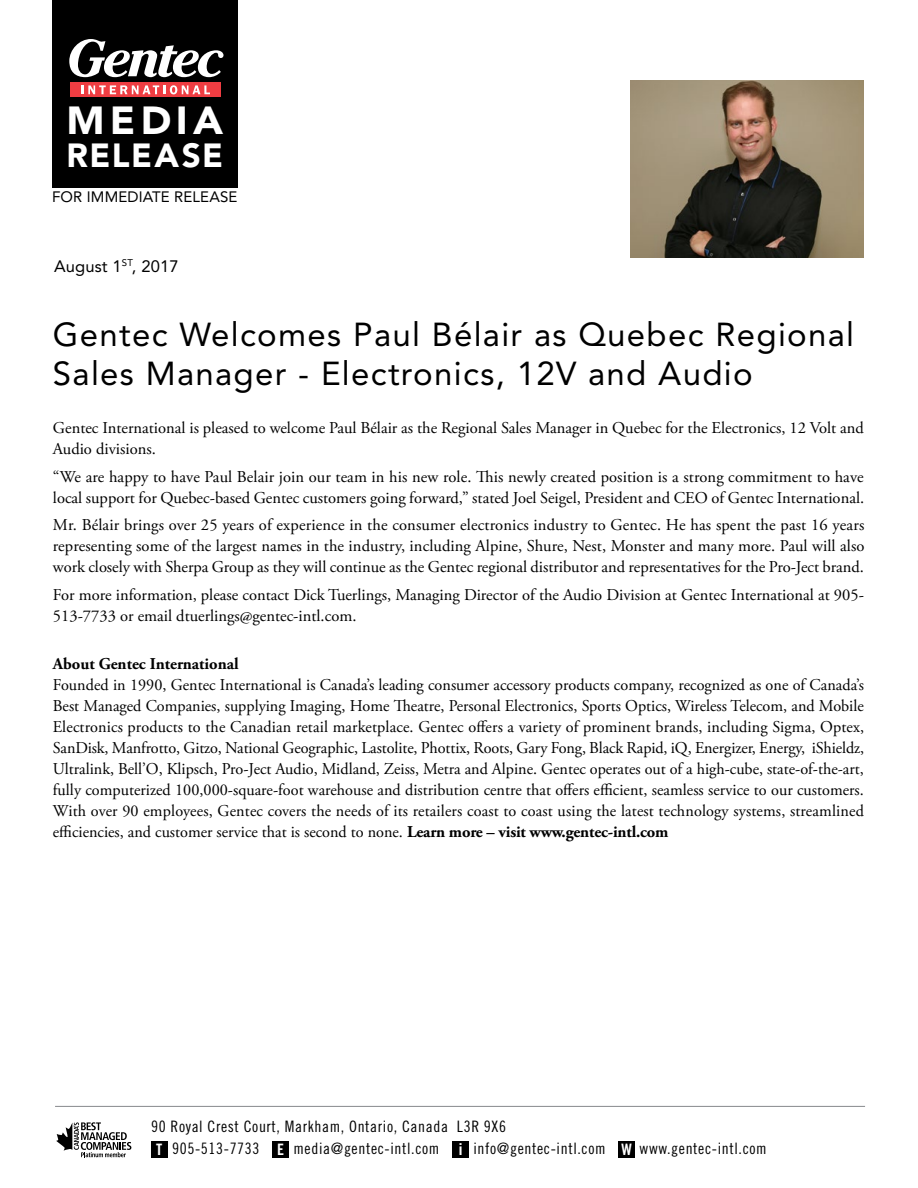
<style>
.page{position:relative;width:918px;height:1188px;background:#fff}
.page>*{position:absolute;margin:0;border:0;box-sizing:border-box;transform-origin:0 0}
.t1{font:900 38.85px "Avenir";letter-spacing:.13em;color:#fff;scale:1.04 1}
.t2{font:900 33.3px "Avenir";letter-spacing:.045em;color:#fff}
.t3{font:33px/39px "Avenir";letter-spacing:.04em;color:#000}
.t4{font:16.5px/21px "Adobe Garamond Pro";color:#000}
.t5{font:700 16.5px "Adobe Garamond Pro";color:#000}
.t6{font:16.5px "Avenir";letter-spacing:.01em;color:#000}
.t7{font:15.75px/21.8px "Trade Gothic Cond Eighteen";letter-spacing:.04em;color:#000}
.t8{font:15px "Avenir";letter-spacing:.01em;color:#000}
.s1{font-weight:700}
.s2{font-family:"Trade Gothic Bold Cond Twenty";color:#fff}
.s3{font-family:"Trade Gothic";font-weight:700;color:#fff}
</style>
<div class="page">
<div style="left:52px;top:0;width:185px;height:188px;background:#000"></div>
<div style="left:151px;top:1141px;width:16px;height:16px;background:#000"></div>
<div style="left:273px;top:1141px;width:16px;height:16px;background:#000"></div>
<div style="left:452px;top:1141px;width:17px;height:16px;background:#000"></div>
<div style="left:619px;top:1141px;width:16px;height:16px;background:#000"></div>
<hr style="left:55px;top:1106px;width:810px;height:1px;background:#939598">
<div style="left:70px;top:82px;width:151px;height:15px;background:#ef3d42"></div>
<svg style="left:69px;top:39px;width:155px;height:38px"></svg>
<svg style="left:82px;top:85px;width:128px;height:9px"></svg>
<svg style="left:56px;top:1122px;width:75px;height:35px"></svg>
<img style="left:630px;top:80px;width:234px;height:178px">
<h1 class="t1" style="left:66px;top:97px;width:152px">MEDIA</h1>
<h2 class="t2" style="left:66px;top:136px;width:158px">RELEASE</h2>
<p class="t8" style="left:52px;top:188px;width:187px">FOR IMMEDIATE RELEASE</p>
<p class="t6" style="left:54px;top:256px;width:126px">August 1<sup>ST</sup>, 2017</p>
<h3 class="t3" style="left:53px;top:315px;width:803px">Gentec Welcomes Paul Bélair as Quebec Regional<br>Sales Manager - Electronics, 12V and Audio</h3>
<p class="t4" style="left:53px;top:418px;width:813px">Gentec International is pleased to welcome Paul Bélair as the Regional Sales Manager in Quebec for the Electronics, 12 Volt and<br>Audio divisions.</p>
<p class="t4" style="left:53px;top:466px;width:813px">“We are happy to have Paul Belair join our team in his new role. This newly created position is a strong commitment to have local support for Quebec-based Gentec customers going forward,” stated Joel Seigel, President and CEO of Gentec International.</p>
<p class="t4" style="left:53px;top:515px;width:813px;text-align:justify">Mr. Bélair brings over 25 years of experience in the consumer electronics industry to Gentec. He has spent the past 16 years representing some of the largest names in the industry, including Alpine, Shure, Nest, Monster and many more. Paul will also work closely with Sherpa Group as they will continue as the Gentec regional distributor and representatives for the Pro-Ject brand.</p>
<p class="t4" style="left:53px;top:585px;width:813px">For more information, please contact Dick Tuerlings, Managing Director of the Audio Division at Gentec International at 905-<br>513-7733 or email dtuerlings@gentec-intl.com.</p>
<p class="t5" style="left:53px;top:654px;width:187px">About Gentec International</p>
<p class="t4" style="left:53px;top:675px;width:813px;text-align:justify">Founded in 1990, Gentec International is Canada’s leading consumer accessory products company, recognized as one of Canada’s Best Managed Companies, supplying Imaging, Home Theatre, Personal Electronics, Sports Optics, Wireless Telecom, and Mobile Electronics products to the Canadian retail marketplace. Gentec offers a variety of prominent brands, including Sigma, Optex, SanDisk, Manfrotto, Gitzo, National Geographic, Lastolite, Phottix, Roots, Gary Fong, Black Rapid, iQ, Energizer, Energy, iShieldz, Ultralink, Bell’O, Klipsch, Pro-Ject Audio, Midland, Zeiss, Metra and Alpine. Gentec operates out of a high-cube, state-of-the-art, fully computerized 100,000-square-foot warehouse and distribution centre that offers efficient, seamless service to our customers.<br>With over 90 employees, Gentec covers the needs of its retailers coast to coast using the latest technology systems, streamlined efficiencies, and customer service that is second to none. <span class="s1">Learn more – visit www.gentec-intl.com</span></p>
<p class="t7" style="left:156px;top:1116px;width:612px;text-indent:-5px">90 Royal Crest Court, Markham, Ontario, Canada L3R 9X6<br><span class="s2">T</span> 905-513-7733 <span class="s2">E</span> media@gentec-intl.com <span class="s3">i</span> info@gentec-intl.com <span class="s2">W</span> www.gentec-intl.com</p>
</div>
